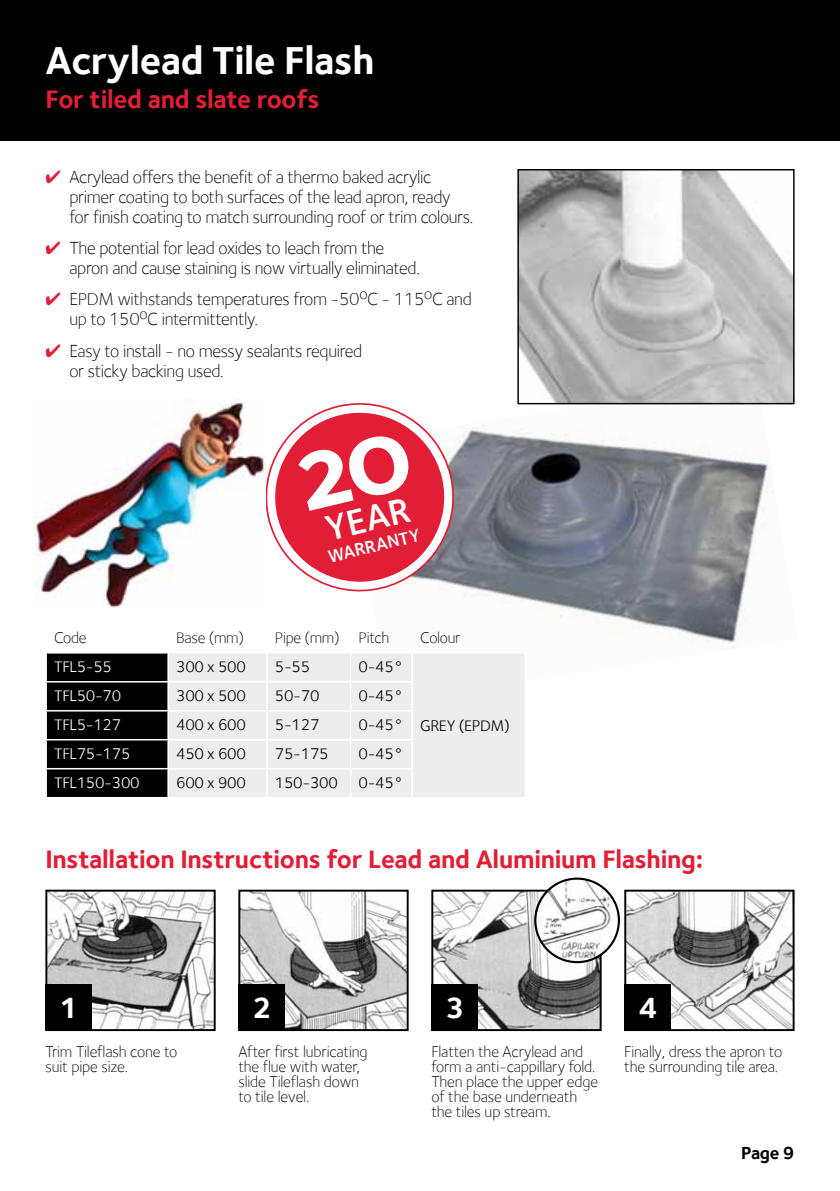
<style>
.page{position:relative;width:840px;height:1191px;background:#fff}
.page>*{position:absolute;margin:0;border:0;box-sizing:border-box;transform-origin:0 0}
.t1{font:700 40px "Foundry Sterling";letter-spacing:-.01em;color:#fff}
.t2{font:600 36.8px "Foundry Sterling";color:#fff}
.t3{font:700 30px "Foundry Sterling";color:#fff}
.t4{font:700 26px "Foundry Sterling";letter-spacing:-.01em;color:#e11e35}
.t5{font:600 18.4px "Foundry Sterling";color:#fff}
.t6{font:300 18px/20px "Foundry Sterling";letter-spacing:-.02em;color:#000}
.t7{font:700 18px "Foundry Sterling";color:#000}
.t8{font:300 16px/15px "Foundry Sterling";letter-spacing:-.01em;color:#000}
.t9{font:16px "Foundry Sterling";letter-spacing:-.02em;color:#000}
.t10{font:16px "Foundry Sterling";letter-spacing:-.02em;color:#fff}
.s1{color:#e11e35}
</style>
<div class="page">
<div style="left:0;top:0;width:839px;height:141px;background:#000"></div>
<img style="left:462px;top:380px;width:333px;height:269px">
<img style="left:519px;top:171px;width:273px;height:231px">
<div style="left:517px;top:169px;width:277px;height:235px;border:1px solid #000"></div>
<img style="left:48px;top:892px;width:164px;height:136px">
<div style="left:45px;top:889px;width:170px;height:142px;border:2px solid #000"></div>
<img style="left:241px;top:892px;width:164px;height:136px">
<div style="left:238px;top:889px;width:170px;height:142px;border:2px solid #000"></div>
<img style="left:434px;top:892px;width:164px;height:136px">
<div style="left:431px;top:889px;width:170px;height:142px;border:2px solid #000"></div>
<img style="left:627px;top:892px;width:164px;height:136px">
<div style="left:624px;top:889px;width:170px;height:142px;border:2px solid #000"></div>
<img style="left:535px;top:878px;width:83px;height:84px;border-radius:42px">
<div style="left:534px;top:877px;width:85px;height:86px;border:2px solid #000;border-radius:50%"></div>
<div style="left:45px;top:984px;width:47px;height:47px;background:#000"></div>
<div style="left:238px;top:984px;width:47px;height:47px;background:#000"></div>
<div style="left:431px;top:984px;width:47px;height:47px;background:#000"></div>
<div style="left:624px;top:984px;width:47px;height:47px;background:#000"></div>
<div style="left:47px;top:653px;width:120px;height:144px;background:#000"></div>
<div style="left:169px;top:654px;width:355px;height:143px;background:#ededee"></div>
<hr style="left:349px;top:653px;width:2px;height:28px;background:#fff">
<hr style="left:411px;top:653px;width:2px;height:28px;background:#fff">
<hr style="left:45px;top:681px;width:123px;height:1px;background:#fff">
<hr style="left:168px;top:681px;width:99px;height:1px;background:#fff">
<hr style="left:267px;top:681px;width:83px;height:1px;background:#fff">
<hr style="left:350px;top:681px;width:63px;height:1px;background:#fff">
<hr style="left:349px;top:682px;width:2px;height:28px;background:#fff">
<hr style="left:411px;top:682px;width:2px;height:28px;background:#fff">
<hr style="left:45px;top:710px;width:123px;height:1px;background:#fff">
<hr style="left:168px;top:710px;width:99px;height:1px;background:#fff">
<hr style="left:267px;top:710px;width:83px;height:1px;background:#fff">
<hr style="left:350px;top:710px;width:63px;height:1px;background:#fff">
<hr style="left:349px;top:711px;width:2px;height:28px;background:#fff">
<hr style="left:411px;top:711px;width:2px;height:28px;background:#fff">
<hr style="left:45px;top:739px;width:123px;height:1px;background:#fff">
<hr style="left:168px;top:739px;width:99px;height:1px;background:#fff">
<hr style="left:267px;top:739px;width:83px;height:1px;background:#fff">
<hr style="left:350px;top:739px;width:63px;height:1px;background:#fff">
<hr style="left:349px;top:740px;width:2px;height:28px;background:#fff">
<hr style="left:411px;top:740px;width:2px;height:28px;background:#fff">
<hr style="left:45px;top:768px;width:123px;height:1px;background:#fff">
<hr style="left:168px;top:768px;width:99px;height:1px;background:#fff">
<hr style="left:267px;top:768px;width:83px;height:1px;background:#fff">
<svg style="left:266px;top:654px;width:1px;height:143px"></svg>
<hr style="left:350px;top:768px;width:63px;height:1px;background:#fff">
<hr style="left:349px;top:769px;width:2px;height:28px;background:#fff">
<hr style="left:411px;top:769px;width:2px;height:28px;background:#fff">
<svg style="left:265px;top:403px;width:197px;height:189px"></svg>
<img style="left:35px;top:399px;width:230px;height:209px">
<svg style="left:266px;top:404px;width:186px;height:186px"></svg>
<h1 class="t1" style="left:45px;top:37px;width:330px">Acrylead Tile Flash</h1>
<h3 class="t4" style="left:45px;top:84px;width:275px">For tiled and slate roofs</h3>
<p class="t6" style="left:69px;top:166px;width:405px;text-indent:-24px"><span class="s1">✔</span> Acrylead offers the benefit of a thermo baked acrylic primer coating to both surfaces of the lead apron, ready for finish coating to match surrounding roof or trim colours.</p>
<p class="t6" style="left:69px;top:238px;width:352px;text-indent:-24px"><span class="s1">✔</span> The potential for lead oxides to leach from the apron and cause staining is now virtually eliminated.</p>
<p class="t6" style="left:69px;top:289px;width:404px;text-indent:-24px"><span class="s1">✔</span> EPDM withstands temperatures from -50<sup>o</sup>C - 115<sup>o</sup>C and up to 150<sup>o</sup>C intermittently.</p>
<p class="t6" style="left:69px;top:340px;width:294px;text-indent:-24px"><span class="s1">✔</span> Easy to install - no messy sealants required or sticky backing used.</p>
<h2 class="t2" style="left:320px;top:508px;width:87px;rotate:-14deg">year</h2>
<p class="t5" style="left:325px;top:545px;width:96px;rotate:-13deg">warrant y</p>
<p class="t8" style="left:54px;top:630px;width:34px">Code</p>
<p class="t8" style="left:176px;top:630px;width:69px">Base (mm)</p>
<p class="t8" style="left:275px;top:630px;width:116px">Pipe (mm) Pitch</p>
<p class="t8" style="left:420px;top:630px;width:42px">Colour</p>
<p class="t10" style="left:54px;top:657px;width:59px">TFL5-55</p>
<p class="t9" style="left:176px;top:657px;width:71px">300 x 500</p>
<p class="t9" style="left:275px;top:657px;width:37px">5-55</p>
<p class="t9" style="left:358px;top:657px;width:46px">0-45°</p>
<p class="t10" style="left:54px;top:686px;width:69px">TFL50-70</p>
<p class="t9" style="left:176px;top:686px;width:71px">300 x 500</p>
<p class="t9" style="left:275px;top:686px;width:46px">50-70</p>
<p class="t9" style="left:358px;top:686px;width:46px">0-45°</p>
<p class="t10" style="left:54px;top:715px;width:69px">TFL5-127</p>
<p class="t9" style="left:176px;top:715px;width:71px">400 x 600</p>
<p class="t9" style="left:275px;top:715px;width:46px">5-127</p>
<p class="t9" style="left:358px;top:715px;width:46px">0-45°</p>
<p class="t10" style="left:54px;top:744px;width:78px">TFL75-175</p>
<p class="t9" style="left:176px;top:744px;width:71px">450 x 600</p>
<p class="t9" style="left:275px;top:744px;width:55px">75-175</p>
<p class="t9" style="left:358px;top:744px;width:46px">0-45°</p>
<p class="t10" style="left:54px;top:773px;width:87px">TFL150-300</p>
<p class="t9" style="left:176px;top:773px;width:71px">600 x 900</p>
<p class="t9" style="left:275px;top:773px;width:64px">150-300</p>
<p class="t9" style="left:358px;top:773px;width:46px">0-45°</p>
<p class="t9" style="left:420px;top:716px;width:91px">GREY (EPDM)</p>
<h3 class="t4" style="left:45px;top:844px;width:659px">Installation Instructions for Lead and Aluminium Flashing:</h3>
<h3 class="t3" style="left:59px;top:990px;width:21px">1</h3>
<h3 class="t3" style="left:252px;top:990px;width:21px">2</h3>
<h3 class="t3" style="left:445px;top:990px;width:21px">3</h3>
<h3 class="t3" style="left:637px;top:990px;width:21px">4</h3>
<p class="t8" style="left:45px;top:1043px;width:133px">Trim Tileflash cone to suit pipe size.</p>
<p class="t8" style="left:238px;top:1043px;width:131px">After first lubricating the flue with water, slide Tileflash down to tile level.</p>
<p class="t8" style="left:431px;top:1043px;width:168px">Flatten the Acrylead and form a anti-cappillary fold.<br>Then place the upper edge of the base underneath the tiles up stream.</p>
<p class="t8" style="left:624px;top:1043px;width:159px">Finally, dress the apron to the surrounding tile area.</p>
<p class="t7" style="left:740px;top:1141px;width:55px">Page 9</p>
</div>
